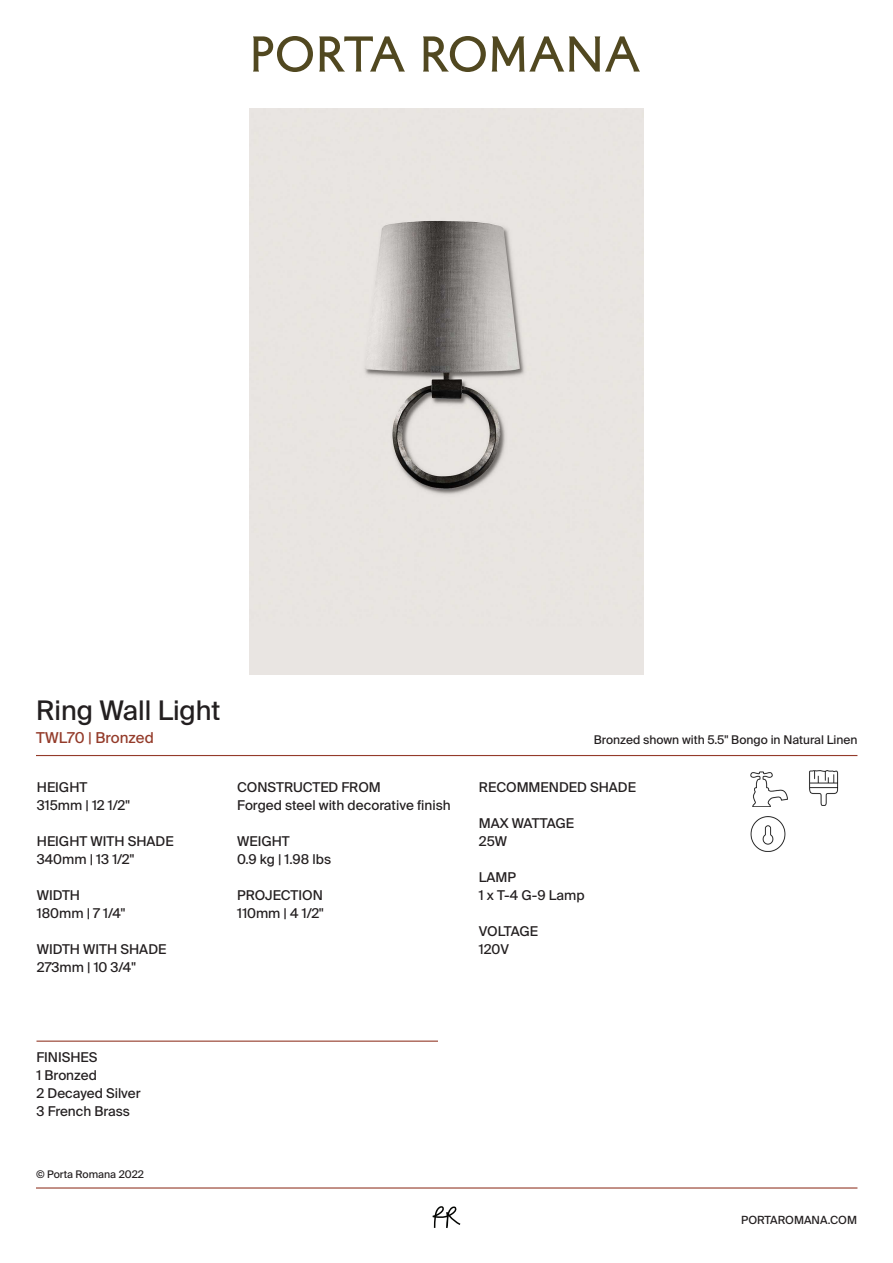
<style>
.page{position:relative;width:893px;height:1263px;background:#fff}
.page>*{position:absolute;margin:0;border:0;box-sizing:border-box;transform-origin:0 0}
.t1{font:27px "Suisse Intl";color:#231f20}
.t2{font:15px "Suisse Intl";color:#943b2a}
.t3{font:13.5px/18px "Suisse Intl";color:#231f20}
.t4{font:12px "Suisse Intl";color:#231f20}
.t5{font:11.25px "Suisse Intl";color:#231f20}
.t6{font:10.5px "Suisse Intl";color:#231f20}
</style>
<div class="page">
<hr style="left:36px;top:755px;width:821px;height:1px;background:#943b2a">
<img style="left:250px;top:108px;width:393px;height:566px">
<svg style="left:253px;top:36px;width:60px;height:36px"></svg>
<svg style="left:319px;top:36px;width:86px;height:36px"></svg>
<svg style="left:423px;top:36px;width:63px;height:36px"></svg>
<svg style="left:492px;top:36px;width:148px;height:36px"></svg>
<hr style="left:36px;top:1040px;width:402px;height:2px;background:#943b2a">
<svg style="left:433px;top:1206px;width:27px;height:22px"></svg>
<hr style="left:36px;top:1187px;width:821px;height:1px;background:#943b2a">
<img style="left:750px;top:772px;width:37px;height:35px">
<img style="left:809px;top:771px;width:30px;height:35px">
<img style="left:750px;top:817px;width:36px;height:35px">
<h1 class="t1" style="left:36px;top:695px;width:186px">Ring Wall Light</h1>
<p class="t2" style="left:36px;top:729px;width:119px">TWL70 | Bronzed</p>
<p class="t4" style="left:594px;top:733px;width:265px">Bronzed shown with 5.5" Bongo in Natural Linen</p>
<p class="t3" style="left:37px;top:778px;width:95px">HEIGHT<br>315mm | 12 1/2"</p>
<p class="t3" style="left:37px;top:832px;width:138px">HEIGHT WITH SHADE<br>340mm | 13 1/2"</p>
<p class="t3" style="left:37px;top:886px;width:90px">WIDTH<br>180mm | 7 1/4"</p>
<p class="t3" style="left:37px;top:940px;width:131px">WIDTH WITH SHADE<br>273mm | 10 3/4"</p>
<p class="t3" style="left:36px;top:1048px;width:106px">FINISHES<br>1 Bronzed<br>2 Decayed Silver<br>3 French Brass</p>
<p class="t6" style="left:36px;top:1168px;width:109px">© Porta Romana 2022</p>
<p class="t3" style="left:237px;top:778px;width:215px">CONSTRUCTED FROM<br>Forged steel with decorative finish</p>
<p class="t3" style="left:237px;top:832px;width:95px">WEIGHT<br>0.9 kg | 1.98 lbs</p>
<p class="t3" style="left:237px;top:886px;width:88px">PROJECTION<br>110mm | 4 1/2"</p>
<p class="t3" style="left:479px;top:778px;width:159px">RECOMMENDED SHADE</p>
<p class="t3" style="left:479px;top:814px;width:97px">MAX WATTAGE<br>25W</p>
<p class="t3" style="left:479px;top:868px;width:107px">LAMP<br>1 x T-4 G-9 Lamp</p>
<p class="t3" style="left:479px;top:922px;width:61px">VOLTAGE<br>120V</p>
<p class="t5" style="left:741px;top:1213px;width:117px">PORTAROMANA.COM</p>
</div>
